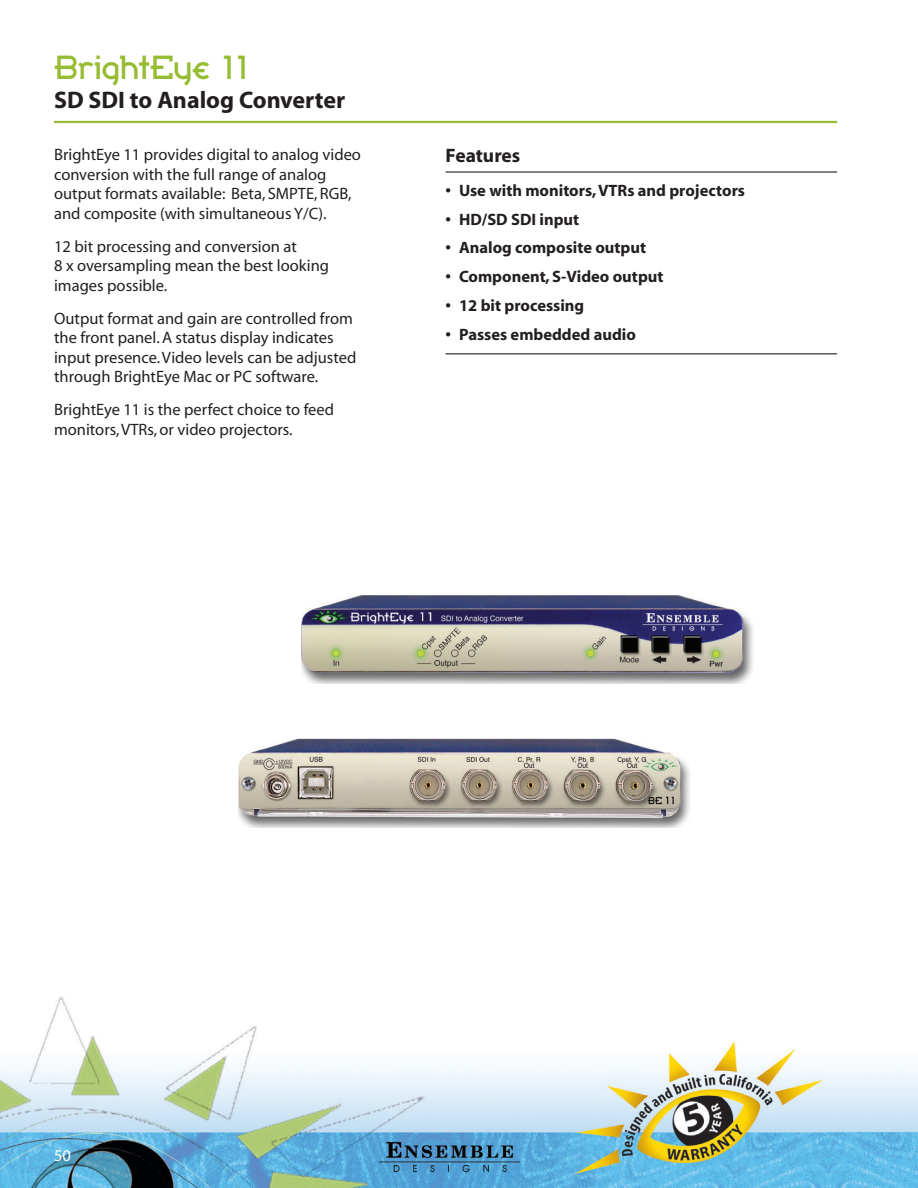
<style>
.page{position:relative;width:918px;height:1188px;background:#fff}
.page>*{position:absolute;margin:0;border:0;box-sizing:border-box;transform-origin:0 0}
._2013_Product_Number{font:33px "Broadband ICG";letter-spacing:-.01em;color:#96bc33}
._2013_Product_Descri{font:700 24px "Myriad";color:#231f20}
._2013_Feature_Order{font:700 19.5px "Myriad";color:#231f20}
._2013_Body_Text{font:16.5px/19.5px "Myriad";color:#231f20}
.t1{font:700 16.5px "Myriad";color:#231f20}
.t2{font:16.5px "Myriad";color:#fff}
</style>
<div class="page">
<img style="left:0;top:810px;width:918px;height:378px">
<hr style="left:54px;top:121px;width:783px;height:2px;background:#96bc33">
<hr style="left:446px;top:171px;width:391px;height:2px;background:#231f20">
<hr style="left:446px;top:353px;width:391px;height:1px;background:#231f20">
<img style="left:239px;top:739px;width:453px;height:89px">
<img style="left:301px;top:595px;width:452px;height:89px">
<p class="_2013_Product_Number" style="left:54px;top:47px;width:200px">BrightEye 11</p>
<p class="_2013_Product_Descri" style="left:54px;top:87px;width:293px">SD SDI to Analog Converter</p>
<p class="_2013_Body_Text" style="left:54px;top:146px;width:308px">BrightEye 11 provides digital to analog video conversion with the full range of analog output formats available: Beta, SMPTE, RGB, and composite (with simultaneous Y/C).</p>
<p class="_2013_Body_Text" style="left:54px;top:237px;width:277px">12 bit processing and conversion at<br>8 x oversampling mean the best looking images possible.</p>
<p class="_2013_Body_Text" style="left:54px;top:309px;width:304px">Output format and gain are controlled from the front panel. A status display indicates input presence. Video levels can be adjusted through BrightEye Mac or PC software.</p>
<p class="_2013_Body_Text" style="left:54px;top:401px;width:282px">BrightEye 11 is the perfect choice to feed monitors, VTRs, or video projectors.</p>
<p class="_2013_Feature_Order" style="left:446px;top:146px;width:76px">Features</p>
<p class="t1" style="left:446px;top:182px;width:301px">• Use with monitors, VTRs and projectors</p>
<p class="t1" style="left:446px;top:211px;width:135px">• HD/SD SDI input</p>
<p class="t1" style="left:446px;top:239px;width:202px">• Analog composite output</p>
<p class="t1" style="left:446px;top:268px;width:219px">• Component, S-Video output</p>
<p class="t1" style="left:446px;top:297px;width:140px">• 12 bit processing</p>
<p class="t1" style="left:446px;top:326px;width:192px">• Passes embedded audio</p>
<p class="t2" style="left:54px;top:1147px;width:18px">50</p>
</div>
